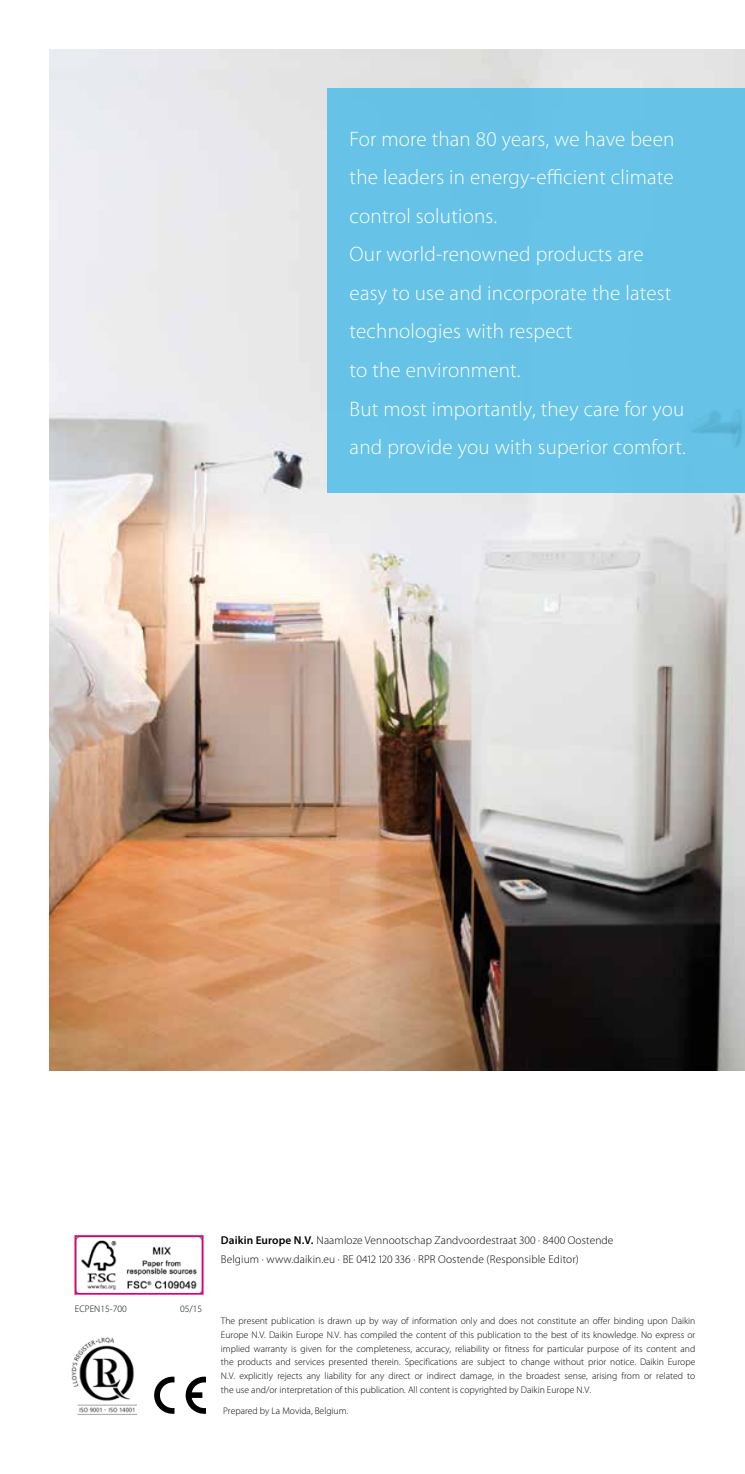
<style>
.page{position:relative;width:745px;height:1474px;background:#fff}
.page>*{position:absolute;margin:0;border:0;box-sizing:border-box;transform-origin:0 0}
.t1{font:300 21px/38.5px "Myriad Pro";letter-spacing:.01em;color:#fff}
.t2{font:300 11.38px/19.2px "Myriad Pro";letter-spacing:.01em;color:#000}
.t3{font:300 9.62px/13.8px "Myriad Pro";color:#000;text-align:justify}
.s1{font-weight:600}
</style>
<div class="page">
<img style="left:50px;top:50px;width:694px;height:1020px">
<img style="left:71px;top:1337px;width:65px;height:77px">
<svg style="left:154px;top:1376px;width:20px;height:38px"></svg>
<svg style="left:185px;top:1376px;width:21px;height:38px"></svg>
<img style="left:77px;top:1238px;width:120px;height:52px">
<div style="left:74px;top:1235px;width:129px;height:59px;border:2px solid #e2007a"></div>
<div style="left:327px;top:88px;width:417px;height:404px;background:#66c3e7"></div>
<p class="t1" style="left:349px;top:119px;width:337px">For more than 80 years, we have been the leaders in energy-efficient climate control solutions.<br>Our world-renowned products are easy to use and incorporate the latest technologies with respect<br>to the environment.<br>But most importantly, they care for you and provide you with superior comfort.</p>
<p class="t3" style="left:75px;top:1301px;width:53px">ECPEN15-700</p>
<p class="t3" style="left:180px;top:1301px;width:24px">05/15</p>
<p class="t2" style="left:221px;top:1230px;width:394px"><span class="s1">Daikin Europe N.V.</span> Naamloze Vennootschap Zandvoordestraat 300 · 8400 Oostende<br>Belgium · www.daikin.eu · BE 0412 120 336 · RPR Oostende (Responsible Editor)</p>
<p class="t3" style="left:221px;top:1313px;width:475px">The present publication is drawn up by way of information only and does not constitute an offer binding upon Daikin Europe N.V. Daikin Europe N.V. has compiled the content of this publication to the best of its knowledge. No express or implied warranty is given for the completeness, accuracy, reliability or fitness for particular purpose of its content and the products and services presented therein. Specifications are subject to change without prior notice. Daikin Europe N.V. explicitly rejects any liability for any direct or indirect damage, in the broadest sense, arising from or related to the use and/or interpretation of this publication. All content is copyrighted by Daikin Europe N.V.</p>
<p class="t3" style="left:223px;top:1403px;width:127px">Prepared by La Movida, Belgium.</p>
</div>
